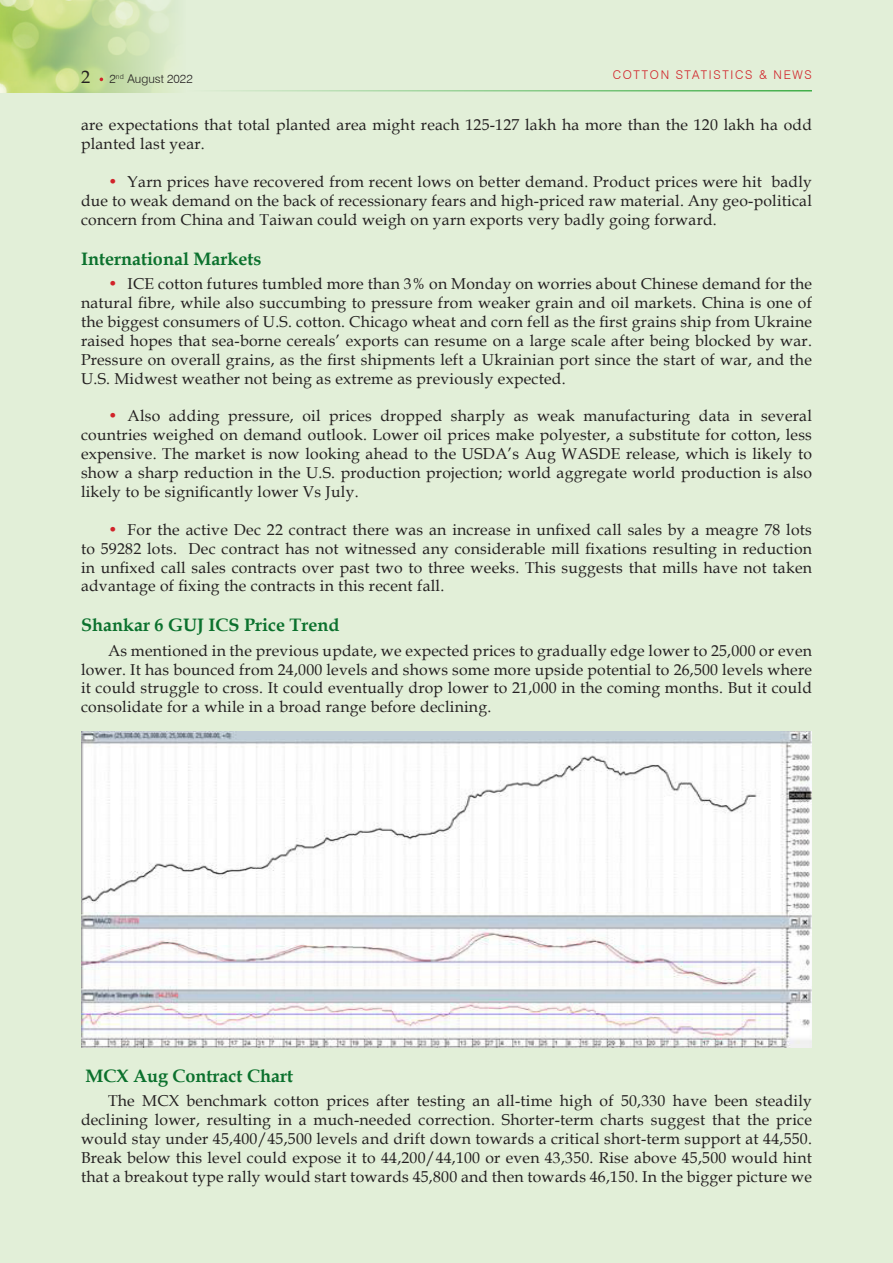
<style>
.page{position:relative;width:893px;height:1263px;background:#e2efd8}
.page>*{position:absolute;margin:0;border:0;box-sizing:border-box;transform-origin:0 0}
.BODY_BOLD{font:700 18px "Book Antiqua";color:#0b712d}
.t1{font:18px "Book Antiqua";color:#231f20}
.BODY_TEXT{font:15.75px/18.9px "Book Antiqua";letter-spacing:.015em;color:#231f20;text-align:justify}
.t2{font:300 12px "Swiss 721 BT";letter-spacing:.14em;color:#d1232a}
.t3{font:300 12px "Swiss 721 BT";color:#231f20}
.s1{color:#d1232a}
</style>
<div class="page">
<img style="left:0;top:0;width:174px;height:93px">
<hr style="left:186px;top:90px;width:626px;height:2px;background:#40ae49">
<img style="left:81px;top:732px;width:731px;height:316px">
<p class="t1" style="left:81px;top:64px;width:10px">2</p>
<p class="t2" style="left:613px;top:67px;width:201px">COTTON STATISTICS &amp; NEWS</p>
<p class="t3" style="left:110px;top:71px;width:85px">2<sup>nd</sup> August 2022</p>
<p class="BODY_TEXT" style="left:81px;top:115px;width:732px">are expectations that total planted area might reach 125-127 lakh ha more than the 120 lakh ha odd planted last year.</p>
<p class="BODY_TEXT" style="left:81px;top:172px;width:732px;text-indent:27px"><span class="s1">•</span> Yarn prices have recovered from recent lows on better demand. Product prices were hit badly due to weak demand on the back of recessionary fears and high-priced raw material. Any geo-political concern from China and Taiwan could weigh on yarn exports very badly going forward.</p>
<p class="BODY_BOLD" style="left:81px;top:246px;width:182px">International Markets</p>
<p class="BODY_TEXT" style="left:81px;top:274px;width:732px;text-indent:27px"><span class="s1">•</span> ICE cotton futures tumbled more than 3% on Monday on worries about Chinese demand for the natural fibre, while also succumbing to pressure from weaker grain and oil markets. China is one of the biggest consumers of U.S. cotton. Chicago wheat and corn fell as the first grains ship from Ukraine raised hopes that sea-borne cereals’ exports can resume on a large scale after being blocked by war.<br>Pressure on overall grains, as the first shipments left a Ukrainian port since the start of war, and the U.S. Midwest weather not being as extreme as previously expected.</p>
<p class="BODY_TEXT" style="left:81px;top:406px;width:732px;text-indent:27px"><span class="s1">•</span> Also adding pressure, oil prices dropped sharply as weak manufacturing data in several countries weighed on demand outlook. Lower oil prices make polyester, a substitute for cotton, less expensive. The market is now looking ahead to the USDA’s Aug WASDE release, which is likely to show a sharp reduction in the U.S. production projection; world aggregate world production is also likely to be significantly lower Vs July.</p>
<p class="BODY_TEXT" style="left:81px;top:519px;width:732px;text-indent:27px"><span class="s1">•</span> For the active Dec 22 contract there was an increase in unfixed call sales by a meagre 78 lots to 59282 lots. Dec contract has not witnessed any considerable mill fixations resulting in reduction in unfixed call sales contracts over past two to three weeks. This suggests that mills have not taken advantage of fixing the contracts in this recent fall.</p>
<p class="BODY_BOLD" style="left:81px;top:613px;width:260px">Shankar 6 GUJ ICS Price Trend</p>
<p class="BODY_TEXT" style="left:81px;top:640px;width:732px;text-indent:27px">As mentioned in the previous update, we expected prices to gradually edge lower to 25,000 or even lower. It has bounced from 24,000 levels and shows some more upside potential to 26,500 levels where it could struggle to cross. It could eventually drop lower to 21,000 in the coming months. But it could consolidate for a while in a broad range before declining.</p>
<p class="BODY_BOLD" style="left:86px;top:1063px;width:209px">MCX Aug Contract Chart</p>
<p class="BODY_TEXT" style="left:81px;top:1091px;width:732px;text-indent:27px">The MCX benchmark cotton prices after testing an all-time high of 50,330 have been steadily declining lower, resulting in a much-needed correction. Shorter-term charts suggest that the price would stay under 45,400/45,500 levels and drift down towards a critical short-term support at 44,550.<br>Break below this level could expose it to 44,200/44,100 or even 43,350. Rise above 45,500 would hint that a breakout type rally would start towards 45,800 and then towards 46,150. In the bigger picture we</p>
</div>
